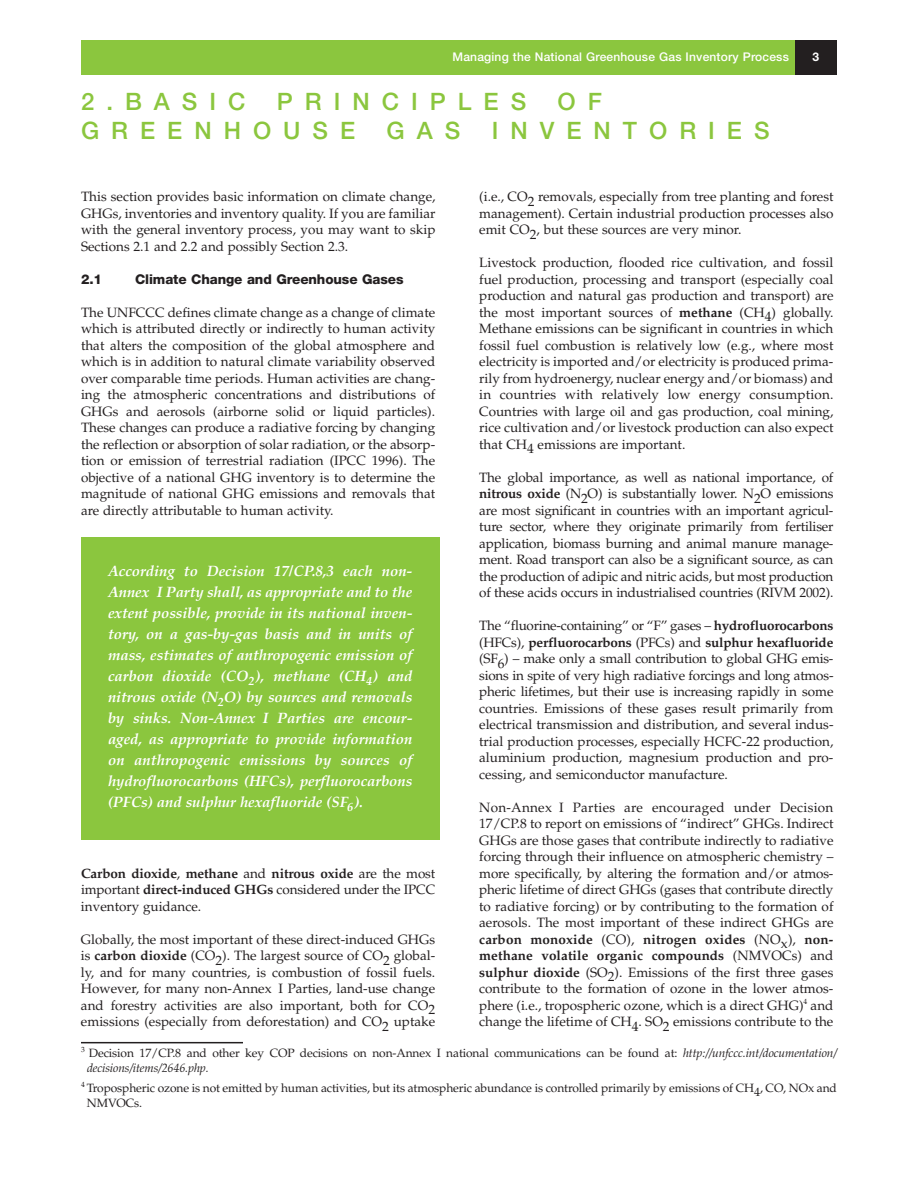
<style>
.page{position:relative;width:918px;height:1188px;background:#fff}
.page>*{position:absolute;margin:0;border:0;box-sizing:border-box;transform-origin:0 0}
.t1{font:500 24px "Helvetica Neue";letter-spacing:.5em;color:#8bc63e}
.t2{font:italic 700 15px/21px "Palatino";letter-spacing:-.005em;color:#fff;text-align:justify}
.t3{font:13.5px/16.5px "Palatino";color:#231f20;text-align:justify}
.t4{font:800 13.5px "Helvetica Neue";letter-spacing:-.005em;color:#231f20}
.t5{font:12px/15px "Palatino";letter-spacing:-.01em;color:#231f20}
.t6{font:500 12px "Helvetica Neue";letter-spacing:.015em;color:#fff}
.t7{font:700 12px "Helvetica Neue";color:#fff}
.s1{font-weight:700}
.s2{font-style:italic}
</style>
<div class="page">
<div style="left:81px;top:40px;width:756px;height:35px;background:#8bc63e"></div>
<div style="left:795px;top:40px;width:42px;height:35px;background:#231f20"></div>
<hr style="left:81px;top:1042px;width:162px;height:1px;background:#231f20">
<div style="left:81px;top:538px;width:359px;height:302px;background:#8bc63e"></div>
<p class="t6" style="left:453px;top:52px;width:338px">Managing the National Greenhouse Gas Inventory Process</p>
<h1 class="t1" style="left:81px;top:93px;width:166px">2.BASIC</h1>
<h1 class="t1" style="left:277px;top:93px;width:251px">PRINCIPLES</h1>
<h1 class="t1" style="left:558px;top:93px;width:46px">O F</h1>
<h1 class="t1" style="left:81px;top:122px;width:276px">GREENHOUSE</h1>
<h1 class="t1" style="left:387px;top:122px;width:75px">GAS</h1>
<h1 class="t1" style="left:492px;top:122px;width:279px">INVENTORIES</h1>
<p class="t7" style="left:813px;top:52px;width:8px">3</p>
<p class="t3" style="left:81px;top:190px;width:356px">This section provides basic information on climate change, GHGs, inventories and inventory quality. If you are familiar with the general inventory process, you may want to skip Sections 2.1 and 2.2 and possibly Section 2.3.</p>
<p class="t4" style="left:81px;top:274px;width:23px">2.1</p>
<p class="t4" style="left:135px;top:274px;width:270px">Climate Change and Greenhouse Gases</p>
<p class="t3" style="left:81px;top:305px;width:356px">The UNFCCC defines climate change as a change of climate which is attributed directly or indirectly to human activity that alters the composition of the global atmosphere and which is in addition to natural climate variability observed over comparable time periods. Human activities are chang&shy;ing the atmospheric concentrations and distributions of GHGs and aerosols (airborne solid or liquid particles).<br>These changes can produce a radiative forcing by changing the reflection or absorption of solar radiation, or the absorp&shy;tion or emission of terrestrial radiation (IPCC 1996). The objective of a national GHG inventory is to determine the magnitude of national GHG emissions and removals that are directly attributable to human activity.</p>
<p class="t2" style="left:108px;top:562px;width:306px">According to Decision 17/CP.8,3 each non-Annex I Party shall, as appropriate and to the extent possible, provide in its national inven&shy;tory, on a gas-by-gas basis and in units of mass, estimates of anthropogenic emission of carbon dioxide (CO<sub>2</sub>), methane (CH<sub>4</sub>) and nitrous oxide (N<sub>2</sub>O) by sources and removals by sinks. Non-Annex I Parties are encour&shy;aged, as appropriate to provide information on anthropogenic emissions by sources of hydrofluorocarbons (HFCs), perfluorocarbons (PFCs) and sulphur hexafluoride (SF<sub>6</sub>).</p>
<p class="t3" style="left:81px;top:866px;width:356px"><span class="s1">Carbon dioxide</span>, <span class="s1">methane</span> and <span class="s1">nitrous oxide</span> are the most important <span class="s1">direct-induced GHGs</span> considered under the IPCC inventory guidance.</p>
<p class="t3" style="left:81px;top:932px;width:356px">Globally, the most important of these direct-induced GHGs is <span class="s1">carbon dioxide</span> (CO2). The largest source of CO2 global&shy;ly, and for many countries, is combustion of fossil fuels.<br>However, for many non-Annex I Parties, land-use change and forestry activities are also important, both for CO2 emissions (especially from deforestation) and CO2 uptake</p>
<p class="t3" style="left:479px;top:190px;width:356px">(i.e., CO2 removals, especially from tree planting and forest management). Certain industrial production processes also emit CO2, but these sources are very minor.</p>
<p class="t3" style="left:479px;top:256px;width:356px">Livestock production, flooded rice cultivation, and fossil fuel production, processing and transport (especially coal production and natural gas production and transport) are the most important sources of <span class="s1">methane</span> (CH4) globally.<br>Methane emissions can be significant in countries in which fossil fuel combustion is relatively low (e.g., where most electricity is imported and/or electricity is produced prima&shy;rily from hydroenergy, nuclear energy and/or biomass) and in countries with relatively low energy consumption.<br>Countries with large oil and gas production, coal mining, rice cultivation and/or livestock production can also expect that CH4 emissions are important.</p>
<p class="t3" style="left:479px;top:470px;width:356px">The global importance, as well as national importance, of <span class="s1">nitrous oxide</span> (N2O) is substantially lower. N2O emissions are most significant in countries with an important agricul&shy;ture sector, where they originate primarily from fertiliser application, biomass burning and animal manure manage&shy;ment. Road transport can also be a significant source, as can the production of adipic and nitric acids, but most production of these acids occurs in industrialised countries (RIVM 2002).</p>
<p class="t3" style="left:479px;top:619px;width:356px">The “fluorine-containing” or “F” gases – <span class="s1">hydrofluorocarbons </span>(HFCs), <span class="s1">perfluorocarbons</span> (PFCs) and <span class="s1">sulphur hexafluoride </span>(SF6) – make only a small contribution to global GHG emis&shy;sions in spite of very high radiative forcings and long atmos&shy;pheric lifetimes, but their use is increasing rapidly in some countries. Emissions of these gases result primarily from electrical transmission and distribution, and several indus&shy;trial production processes, especially HCFC-22 production, aluminium production, magnesium production and pro&shy;cessing, and semiconductor manufacture.</p>
<p class="t3" style="left:479px;top:800px;width:356px">Non-Annex I Parties are encouraged under Decision 17/CP.8 to report on emissions of “indirect” GHGs. Indirect GHGs are those gases that contribute indirectly to radiative forcing through their influence on atmospheric chemistry – more specifically, by altering the formation and/or atmos&shy;pheric lifetime of direct GHGs (gases that contribute directly to radiative forcing) or by contributing to the formation of aerosols. The most important of these indirect GHGs are <span class="s1">carbon monoxide</span> (CO), <span class="s1">nitrogen oxides</span> (NOx), <span class="s1">non&shy;methane volatile organic compounds</span> (NMVOCs) and <span class="s1">sulphur dioxide</span> (SO2). Emissions of the first three gases contribute to the formation of ozone in the lower atmos&shy;phere (i.e., tropospheric ozone, which is a direct GHG)<sup>4</sup> and change the lifetime of CH4. SO2 emissions contribute to the</p>
<p class="t5" style="left:87px;top:1047px;width:752px;text-indent:-6px"><sup>3</sup> Decision 17/CP.8 and other key COP decisions on non-Annex I national communications can be found at: <span class="s2">http://unfccc.int/documentation/ decisions/items/2646.php.</span></p>
<p class="t5" style="left:87px;top:1082px;width:751px;text-indent:-6px"><sup>4</sup> Tropospheric ozone is not emitted by human activities, but its atmospheric abundance is controlled primarily by emissions of CH4, CO, NOx and<br>NMVOCs.</p>
</div>
